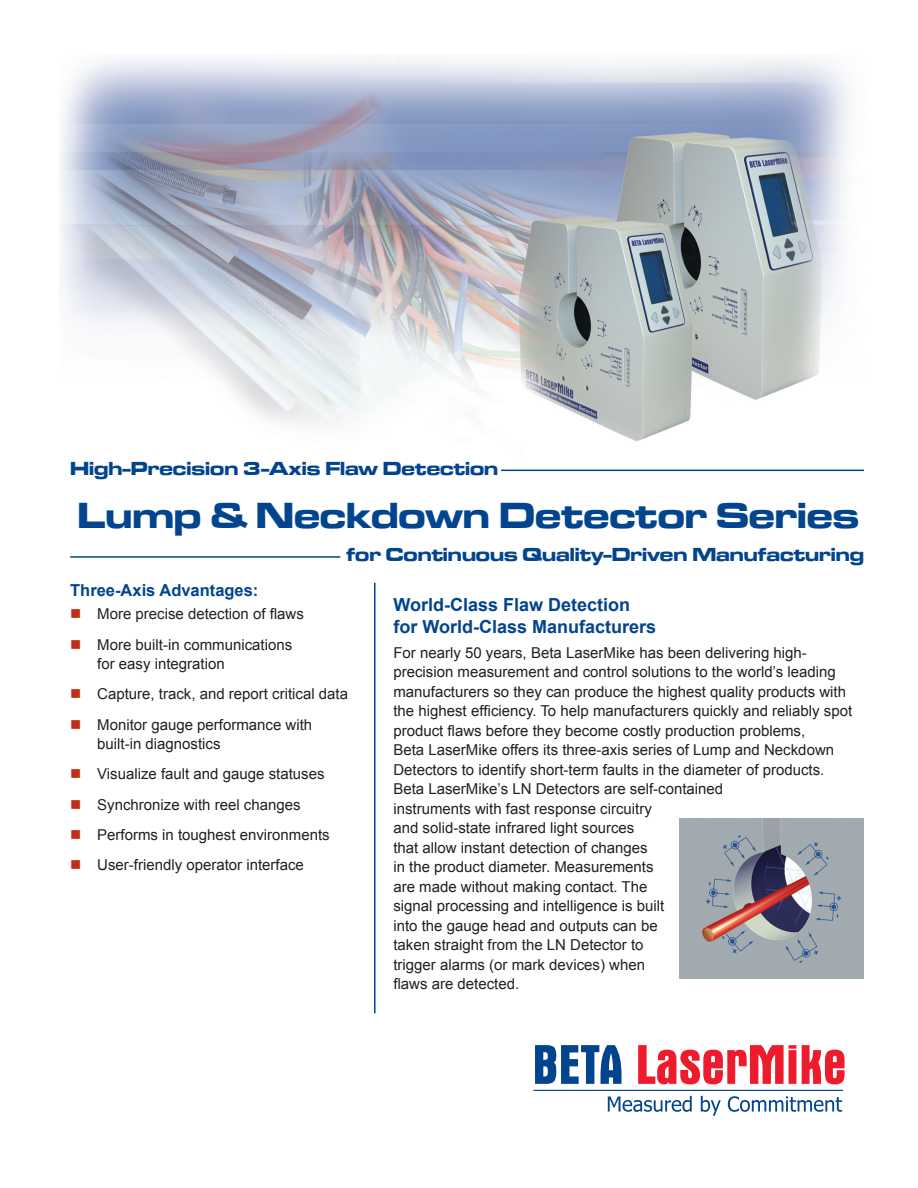
<style>
.page{position:relative;width:918px;height:1188px;background:#fff}
.page>*{position:absolute;margin:0;border:0;box-sizing:border-box;transform-origin:0 0}
.t1{font:37.5px "Microgramma D Bold Exte";color:#02448d}
.t2{font:19.5px "Microgramma D Bold Exte";color:#02448d}
.t3{font:700 18px/22.5px "Arial";color:#02448d}
.t4{font:700 16.5px "Arial";color:#02448d}
.t5{font:15px/19.5px "Arial";color:#231f20}
.s1{color:#c02d19}
</style>
<div class="page">
<img style="left:59px;top:57px;width:805px;height:413px">
<svg style="left:535px;top:1045px;width:87px;height:39px"></svg>
<svg style="left:638px;top:1045px;width:158px;height:39px"></svg>
<svg style="left:802px;top:1045px;width:43px;height:39px"></svg>
<svg style="left:608px;top:1096px;width:84px;height:16px"></svg>
<svg style="left:701px;top:1096px;width:20px;height:20px"></svg>
<svg style="left:728px;top:1096px;width:114px;height:16px"></svg>
<hr style="left:533px;top:1090px;width:310px;height:1px;background:#02448d">
<hr style="left:70px;top:556px;width:270px;height:2px;background:#02448d">
<hr style="left:501px;top:470px;width:363px;height:1px;background:#02448d">
<hr style="left:374px;top:583px;width:2px;height:430px;background:#02448d">
<img style="left:679px;top:818px;width:185px;height:161px">
<h2 class="t2" style="left:70px;top:456px;width:430px">High-Precision 3-Axis Flaw Detection</h2>
<h1 class="t1" style="left:78px;top:490px;width:783px">Lump &amp; Neckdown Detector Series</h1>
<h2 class="t2" style="left:347px;top:541px;width:519px">for Continuous Quality-Driven Manufacturing</h2>
<p class="t4" style="left:70px;top:579px;width:190px">Three-Axis Advantages:</p>
<p class="t5" style="left:70px;top:604px;width:235px"><span class="s1">■</span> More precise detection of flaws</p>
<p class="t5" style="left:97px;top:635px;width:197px;text-indent:-27px"><span class="s1">■</span> More built-in communications for easy integration</p>
<p class="t5" style="left:70px;top:685px;width:279px"><span class="s1">■</span> Capture, track, and report critical data</p>
<p class="t5" style="left:97px;top:715px;width:217px;text-indent:-27px"><span class="s1">■</span> Monitor gauge performance with built-in diagnostics</p>
<p class="t5" style="left:70px;top:765px;width:256px"><span class="s1">■</span> Visualize fault and gauge statuses</p>
<p class="t5" style="left:70px;top:795px;width:232px"><span class="s1">■</span> Synchronize with reel changes</p>
<p class="t5" style="left:70px;top:825px;width:261px"><span class="s1">■</span> Performs in toughest environments</p>
<p class="t5" style="left:70px;top:856px;width:235px"><span class="s1">■</span> User-friendly operator interface</p>
<p class="t3" style="left:393px;top:594px;width:264px">World-Class Flaw Detection for World-Class Manufacturers</p>
<p class="t5" style="left:393px;top:643px;width:460px">For nearly 50 years, Beta LaserMike has been delivering high&shy;precision measurement and control solutions to the world’s leading manufacturers so they can produce the highest quality products with the highest efficiency. To help manufacturers quickly and reliably spot product flaws before they become costly production problems,<br>Beta LaserMike offers its three-axis series of Lump and Neckdown Detectors to identify short-term faults in the diameter of products.<br>Beta LaserMike’s LN Detectors are self-contained<br>instruments with fast response circuitry<br>and solid-state infrared light sources<br>that allow instant detection of changes<br>in the product diameter. Measurements<br>are made without making contact. The<br>signal processing and intelligence is built<br>into the gauge head and outputs can be<br>taken straight from the LN Detector to<br>trigger alarms (or mark devices) when<br>flaws are detected.</p>
</div>
